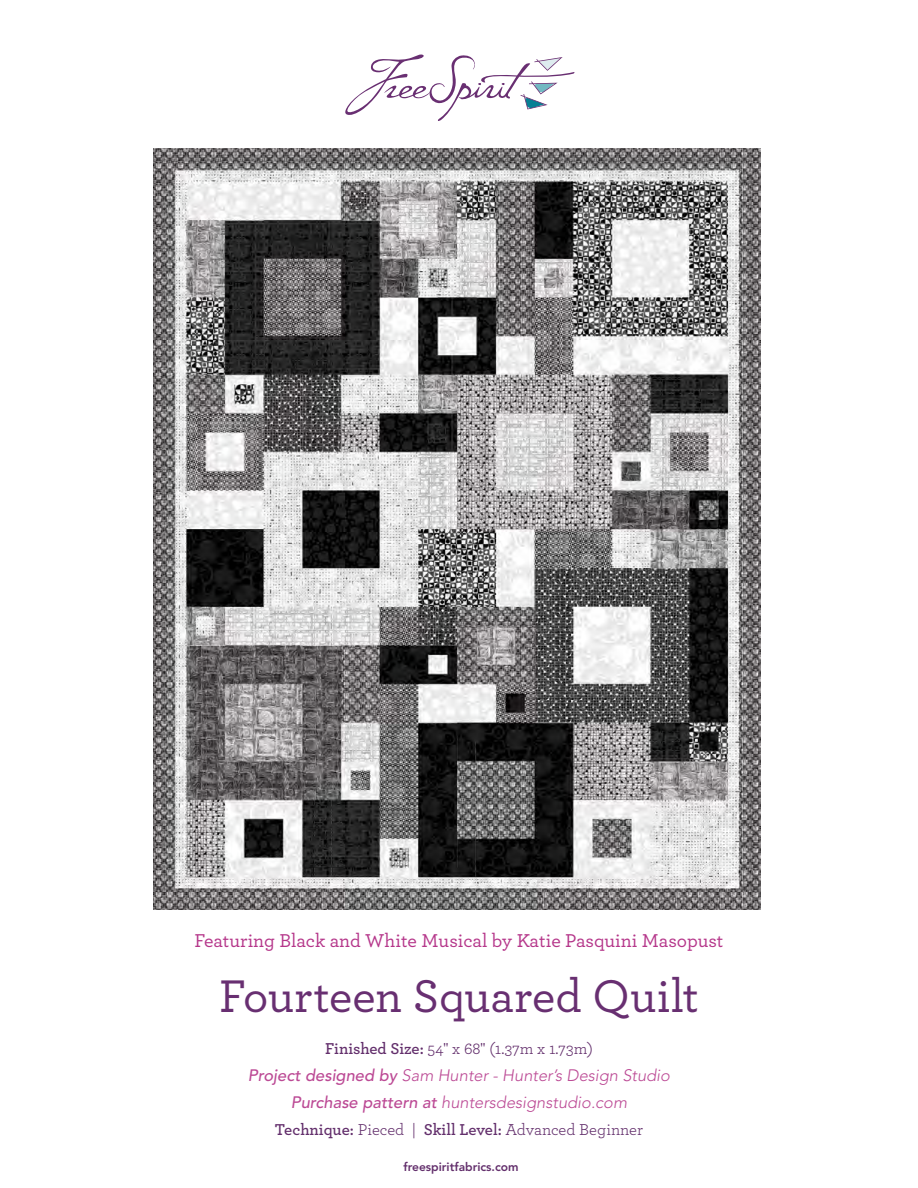
<style>
.page{position:relative;width:918px;height:1188px;background:#fff}
.page>*{position:absolute;margin:0;border:0;box-sizing:border-box;transform-origin:0 0}
.Pattern_Name{font:500 48px "Archer";letter-spacing:-.005em;color:#682f71}
.Featuring_Hot_pink_color{font:500 19.5px "Archer";color:#b5368a}
.Tech_Edited_by{font:italic 300 16.5px "Avenir LT Std";color:#bc4a95}
.CHART_headers{font:16.5px "Archer";color:#632f6c}
.t1{font:800 12px "Avenir LT Std";color:#632f6c}
.s1{font-weight:600}
.s2{font-weight:500}
</style>
<div class="page">
<svg style="left:345px;top:54px;width:230px;height:67px"></svg>
<img style="left:154px;top:148px;width:607px;height:762px">
<p class="Featuring_Hot_pink_color" style="left:195px;top:927px;width:530px">Featuring Black and White Musical by Katie Pasquini Masopust</p>
<p class="Pattern_Name" style="left:219px;top:962px;width:481px">Fourteen Squared Quilt</p>
<p class="CHART_headers" style="left:325px;top:1037px;width:269px"><span class="s1">Finished Size:</span> 54" x 68" (1.37m x 1.73m)</p>
<p class="Tech_Edited_by" style="left:248px;top:1065px;width:424px"><span class="s2">Project designed by</span> Sam Hunter - Hunter’s Design Studio</p>
<p class="Tech_Edited_by" style="left:291px;top:1092px;width:338px"><span class="s2">Purchase pattern at</span> huntersdesignstudio.com</p>
<p class="CHART_headers" style="left:275px;top:1118px;width:370px"><span class="s1">Technique:</span> Pieced | <span class="s1">Skill Level:</span> Advanced Beginner</p>
<p class="t1" style="left:404px;top:1160px;width:117px">freespiritfabrics.com</p>
</div>
